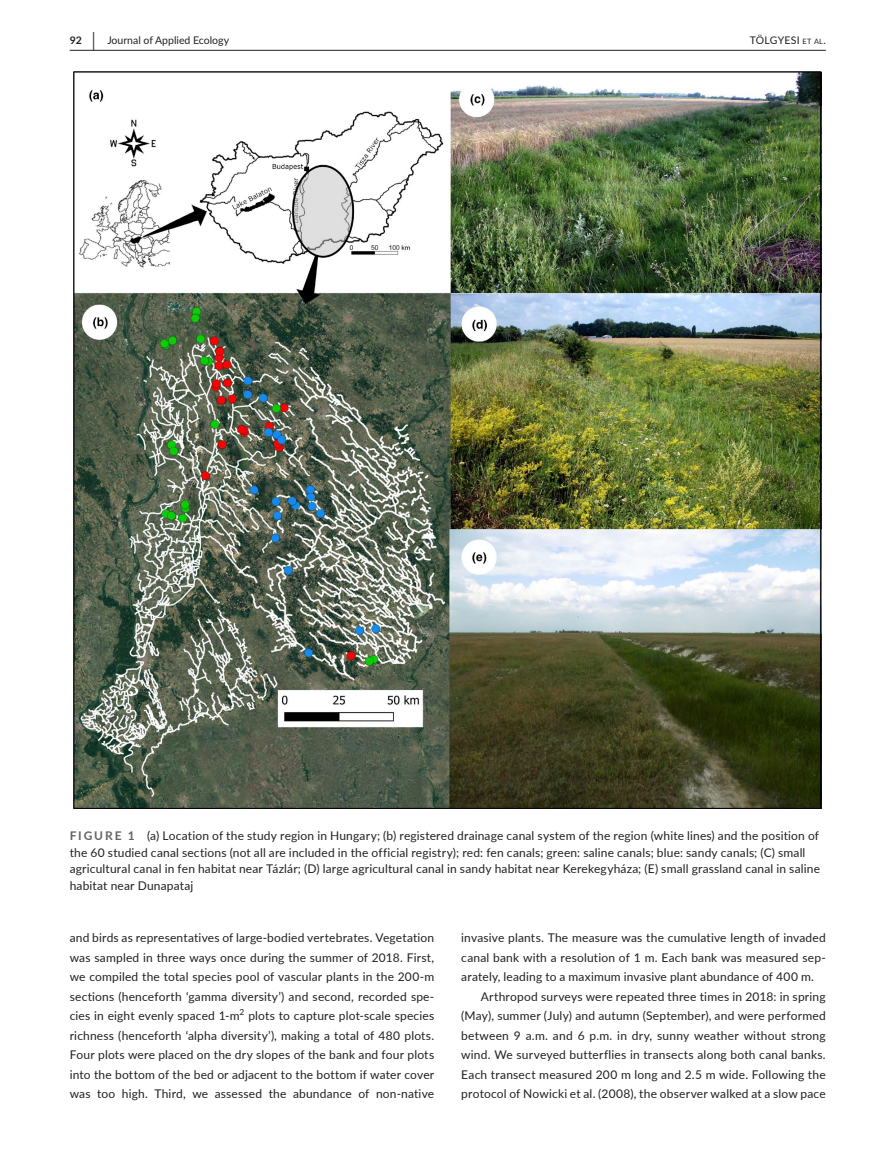
<style>
.page{position:relative;width:893px;height:1174px;background:#fff}
.page>*{position:absolute;margin:0;border:0;box-sizing:border-box;transform-origin:0 0}
.t1{font:12px/19.5px "Lato";letter-spacing:.015em;color:#231f20;text-align:justify}
.t2{font:10.5px "Lato";color:#231f20}
.t3{font:10.5px "Lato";letter-spacing:.02em;color:#231f20}
.t4{font:700 10.5px "Lato";color:#231f20}
.s1{font-size:19.5px}
.s2{font-size:7.35px}
.s3{font-weight:700;color:#636366}
</style>
<div class="page">
<hr style="left:70px;top:50px;width:756px;height:1px;background:#231f20">
<img style="left:74px;top:72px;width:748px;height:736px">
<p class="t4" style="left:70px;top:33px;width:27px">92 <span class="s1">|</span></p>
<p class="t2" style="left:107px;top:33px;width:123px">Journal of Applied Ecology</p>
<p class="t3" style="left:750px;top:33px;width:77px">TÖLGYESI <span class="s2">et al</span>.</p>
<p class="t1" style="left:70px;top:827px;width:752px;line-height:16.5px;text-align:left"><span class="s3">FIGURE 1</span> (a) Location of the study region in Hungary; (b) registered drainage canal system of the region (white lines) and the position of the 60 studied canal sections (not all are included in the official registry); red: fen canals; green: saline canals; blue: sandy canals; (C) small agricultural canal in fen habitat near Tázlár; (D) large agricultural canal in sandy habitat near Kerekegyháza; (E) small grassland canal in saline habitat near Dunapataj</p>
<p class="t1" style="left:70px;top:927px;width:366px">and birds as representatives of large-bodied vertebrates. Vegetation was sampled in three ways once during the summer of 2018. First, we compiled the total species pool of vascular plants in the 200-m sections (henceforth ‘gamma diversity’) and second, recorded spe&shy;cies in eight evenly spaced 1-m<sup>2</sup> plots to capture plot-scale species richness (henceforth ‘alpha diversity’), making a total of 480 plots.<br>Four plots were placed on the dry slopes of the bank and four plots into the bottom of the bed or adjacent to the bottom if water cover was too high. Third, we assessed the abundance of non-native</p>
<p class="t1" style="left:461px;top:927px;width:366px">invasive plants. The measure was the cumulative length of invaded</p>
<p class="t1" style="left:461px;top:947px;width:366px">canal bank with a resolution of 1 m. Each bank was measured sep-</p>
<p class="t1" style="left:461px;top:966px;width:354px">arately, leading to a maximum invasive plant abundance of 400 m.</p>
<p class="t1" style="left:481px;top:986px;width:346px">Arthropod surveys were repeated three times in 2018: in spring</p>
<p class="t1" style="left:461px;top:1005px;width:366px">(May), summer (July) and autumn (September), and were performed</p>
<p class="t1" style="left:461px;top:1025px;width:366px">between 9 a.m. and 6 p.m. in dry, sunny weather without strong</p>
<p class="t1" style="left:461px;top:1044px;width:366px">wind. We surveyed butterflies in transects along both canal banks.</p>
<p class="t1" style="left:461px;top:1064px;width:366px">Each transect measured 200 m long and 2.5 m wide. Following the</p>
<p class="t1" style="left:461px;top:1083px;width:366px">protocol of Nowicki et al. (2008), the observer walked at a slow pace</p>
</div>
